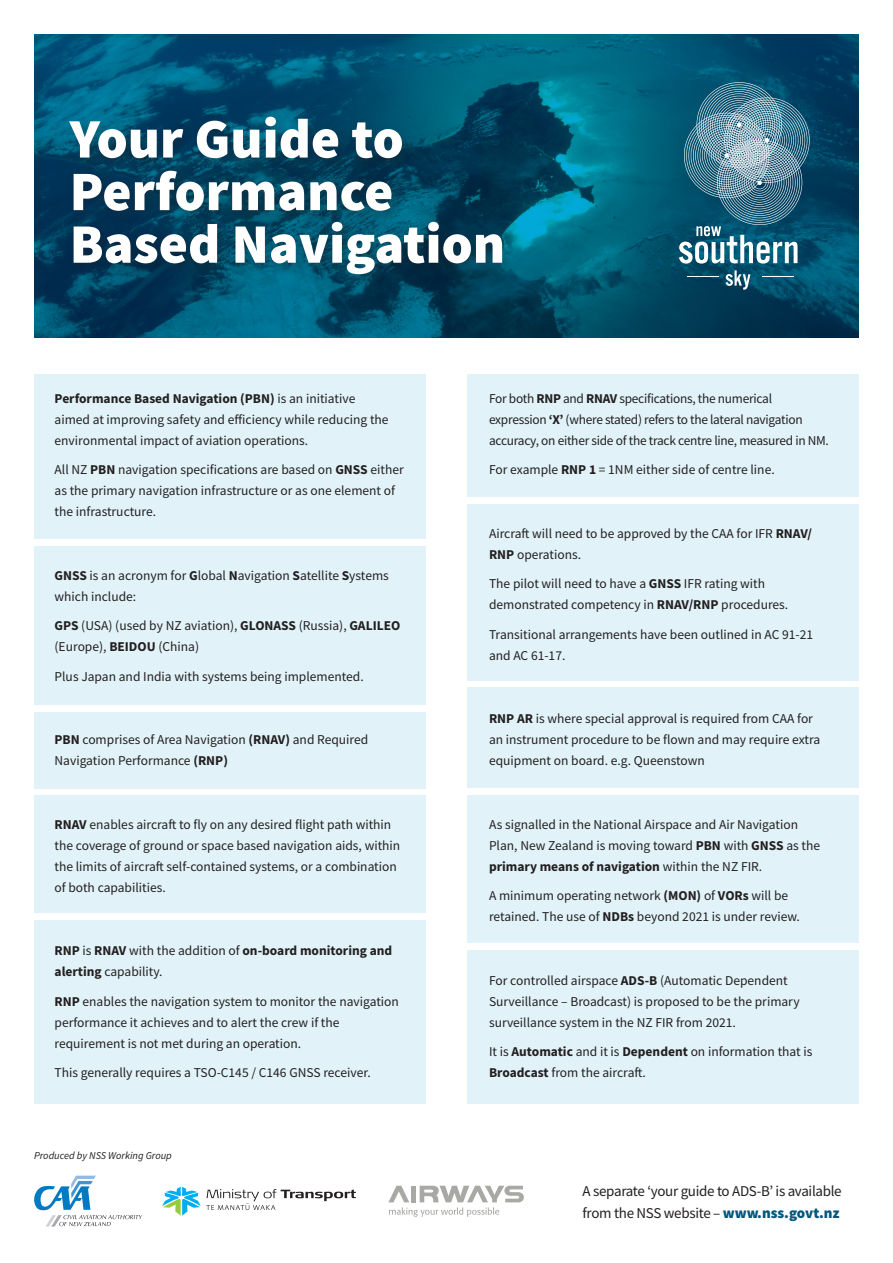
<style>
.page{position:relative;width:893px;height:1263px;background:#fff}
.page>*{position:absolute;margin:0;border:0;box-sizing:border-box;transform-origin:0 0}
.t1{font:900 55.65px/52.7px "Source Sans Pro";color:#fff}
.t2{font:15px/22.5px "Source Sans Pro";letter-spacing:-.02em;color:#231f20}
.t3{font:13.5px/21px "Source Sans Pro";color:#231f20}
.t4{font:13.5px/21px "Source Sans Pro";letter-spacing:-.02em;color:#231f20}
.t5{font:700 13.5px/21px "Source Sans Pro";color:#231f20}
.t6{font:italic 10.5px "Source Sans Pro";color:#231f20}
.s1{font-weight:700}
.s2{font-weight:400}
.s3{font-weight:900;color:#00577d}
</style>
<div class="page">
<div style="left:34px;top:374px;width:391px;height:164px;background:#e1f3f9"></div>
<div style="left:468px;top:374px;width:391px;height:122px;background:#e1f3f9"></div>
<div style="left:468px;top:504px;width:391px;height:176px;background:#e1f3f9"></div>
<div style="left:468px;top:688px;width:391px;height:100px;background:#e1f3f9"></div>
<div style="left:468px;top:796px;width:391px;height:147px;background:#e1f3f9"></div>
<div style="left:468px;top:950px;width:391px;height:154px;background:#e1f3f9"></div>
<div style="left:34px;top:546px;width:391px;height:158px;background:#e1f3f9"></div>
<div style="left:34px;top:712px;width:391px;height:76px;background:#e1f3f9"></div>
<div style="left:34px;top:796px;width:391px;height:117px;background:#e1f3f9"></div>
<div style="left:34px;top:921px;width:391px;height:183px;background:#e1f3f9"></div>
<svg style="left:34px;top:34px;width:825px;height:304px;background:#005371"></svg>
<div style="left:64px;top:112px;width:452px;height:176px;background:#231f20;opacity:.28"></div>
<svg style="left:726px;top:270px;width:24px;height:20px"></svg>
<hr style="left:687px;top:276px;width:31px;height:1px;background:#fff">
<hr style="left:762px;top:276px;width:31px;height:1px;background:#fff">
<svg style="left:679px;top:82px;width:131px;height:182px;background:#477d93"></svg>
<svg style="left:162px;top:1187px;width:194px;height:28px"></svg>
<svg style="left:388px;top:1186px;width:136px;height:31px"></svg>
<svg style="left:34px;top:1175px;width:108px;height:52px"></svg>
<h1 class="t1" style="left:70px;top:112px;width:437px">Your Guide to<br>Performance<br>Based Navigation</h1>
<p class="t3" style="left:55px;top:387px;width:336px"><span class="s1">Performance Based Navigation (PBN)</span> is an initiative aimed at improving safety and efficiency while reducing the environmental impact of aviation operations.</p>
<p class="t3" style="left:55px;top:459px;width:351px">All NZ <span class="s1">PBN</span> navigation specifications are based on <span class="s1">GNSS</span> either as the primary navigation infrastructure or as one element of the infrastructure.</p>
<p class="t3" style="left:55px;top:564px;width:336px"><span class="s1">GNSS</span> is an acronym for <span class="s1">G</span>lobal <span class="s1">N</span>avigation <span class="s1">S</span>atellite <span class="s1">S</span>ystems which include:</p>
<p class="t3" style="left:55px;top:615px;width:347px"><span class="s1">GPS</span> (USA) (used by NZ aviation), <span class="s1">GLONASS</span> (Russia), <span class="s1">GALILEO </span>(Europe), <span class="s1">BEIDOU</span> (China)</p>
<p class="t3" style="left:55px;top:665px;width:311px">Plus Japan and India with systems being implemented.</p>
<p class="t3" style="left:55px;top:729px;width:315px"><span class="s1">PBN</span> comprises of Area Navigation <span class="s1">(RNAV)</span> and Required<br>Navigation Performance <span class="s1">(RNP)</span></p>
<p class="t3" style="left:55px;top:813px;width:347px"><span class="s1">RNAV</span> enables aircraft to fly on any desired flight path within the coverage of ground or space based navigation aids, within the limits of aircraft self-contained systems, or a combination of both capabilities.</p>
<p class="t5" style="left:55px;top:940px;width:339px">RNP <span class="s2">is</span> RNAV <span class="s2">with the addition of</span> on-board monitoring and alerting <span class="s2">capability.</span></p>
<p class="t3" style="left:55px;top:991px;width:346px"><span class="s1">RNP</span> enables the navigation system to monitor the navigation performance it achieves and to alert the crew if the requirement is not met during an operation.</p>
<p class="t3" style="left:55px;top:1062px;width:318px">This generally requires a TSO-C145 / C146 GNSS receiver.</p>
<p class="t6" style="left:34px;top:1149px;width:139px">Produced by NSS Working Group</p>
<p class="t4" style="left:489px;top:387px;width:341px">For both <span class="s1">RNP</span> and <span class="s1">RNAV</span> specifications, the numerical expression <span class="s1">‘X’</span> (where stated) refers to the lateral navigation accuracy, on either side of the track centre line, measured in NM.</p>
<p class="t3" style="left:489px;top:459px;width:287px">For example <span class="s1">RNP 1</span> = 1NM either side of centre line.</p>
<p class="t3" style="left:489px;top:522px;width:325px">Aircraft will need to be approved by the CAA for IFR <span class="s1">RNAV/<br>RNP</span> operations.</p>
<p class="t3" style="left:489px;top:573px;width:301px">The pilot will need to have a <span class="s1">GNSS</span> IFR rating with demonstrated competency in <span class="s1">RNAV/RNP</span> procedures.</p>
<p class="t3" style="left:489px;top:623px;width:326px">Transitional arrangements have been outlined in AC 91-21 and AC 61-17.</p>
<p class="t3" style="left:489px;top:708px;width:333px"><span class="s1">RNP AR</span> is where special approval is required from CAA for an instrument procedure to be flown and may require extra equipment on board. e.g. Queenstown</p>
<p class="t3" style="left:489px;top:813px;width:333px">As signalled in the National Airspace and Air Navigation<br>Plan, New Zealand is moving toward <span class="s1">PBN</span> with <span class="s1">GNSS</span> as the <span class="s1">primary means of navigation</span> within the NZ FIR.</p>
<p class="t3" style="left:489px;top:885px;width:312px">A minimum operating network <span class="s1">(MON)</span> of <span class="s1">VORs</span> will be retained. The use of <span class="s1">NDBs</span> beyond 2021 is under review.</p>
<p class="t3" style="left:489px;top:970px;width:312px">For controlled airspace <span class="s1">ADS-B</span> (Automatic Dependent<br>Surveillance – Broadcast) is proposed to be the primary surveillance system in the NZ FIR from 2021.</p>
<p class="t3" style="left:489px;top:1041px;width:325px">It is <span class="s1">Automatic</span> and it is <span class="s1">Dependent</span> on information that is<br><span class="s1">Broadcast</span> from the aircraft.</p>
<p class="t2" style="left:583px;top:1180px;width:261px">A separate ‘your guide to ADS-B’ is available from the NSS website – <span class="s3">www.nss.govt.nz</span></p>
</div>
